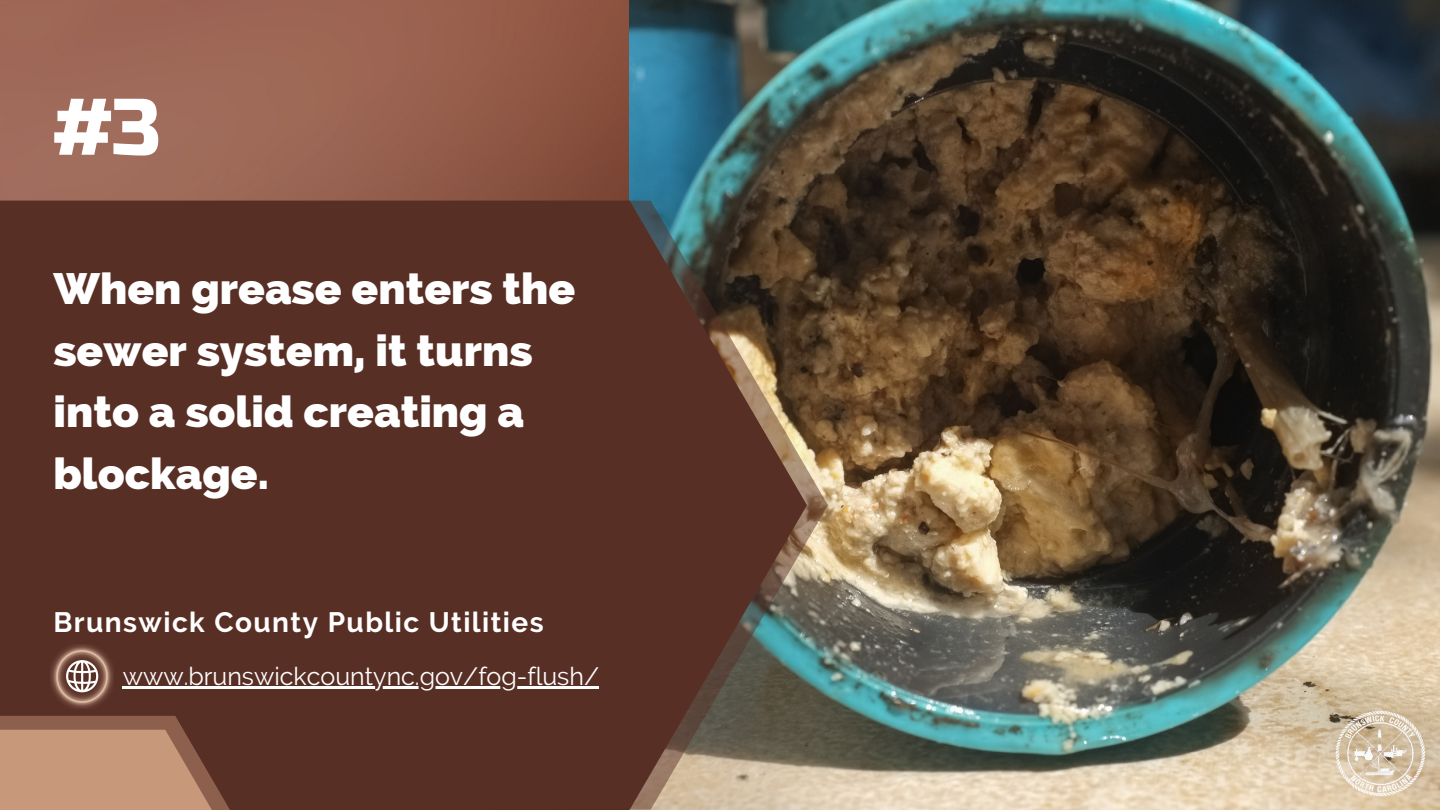
<style>
.page{position:relative;width:1440px;height:810px;background:#fff}
.page>*{position:absolute;margin:0;border:0;box-sizing:border-box;transform-origin:0 0}
.t1{font:80px "Russo One";color:#fff}
.t2{font:800 44px/61.5px "Raleway";color:#fff}
.t3{font:700 28px "Raleway";letter-spacing:.05em;color:#fff}
.t4{font:25px "Raleway";color:#fff}
</style>
<div class="page">
<img style="left:0;top:0;width:630px;height:201px">
<img style="left:630px;top:0;width:810px;height:810px">
<svg style="left:807px;top:201px;width:21px;height:609px;background:#776c57"></svg>
<svg style="left:0;top:201px;width:807px;height:609px;background:#5a352a"></svg>
<img style="left:1324px;top:707px;width:116px;height:93px">
<img style="left:51px;top:644px;width:63px;height:64px">
<hr style="left:123px;top:686px;width:476px;height:2px;background:#fff">
<svg style="left:0;top:716px;width:235px;height:94px;background:#af8066"></svg>
<h1 class="t1" style="left:53px;top:81px;width:109px">#3</h1>
<p class="t2" style="left:53px;top:258px;width:523px">When grease enters the sewer system, it turns into a solid creating a blockage.</p>
<p class="t3" style="left:53px;top:606px;width:492px">Brunswick County Public Utilities</p>
<p class="t4" style="left:123px;top:661px;width:478px">www.brunswickcountync.gov/fog-flush/</p>
</div>
